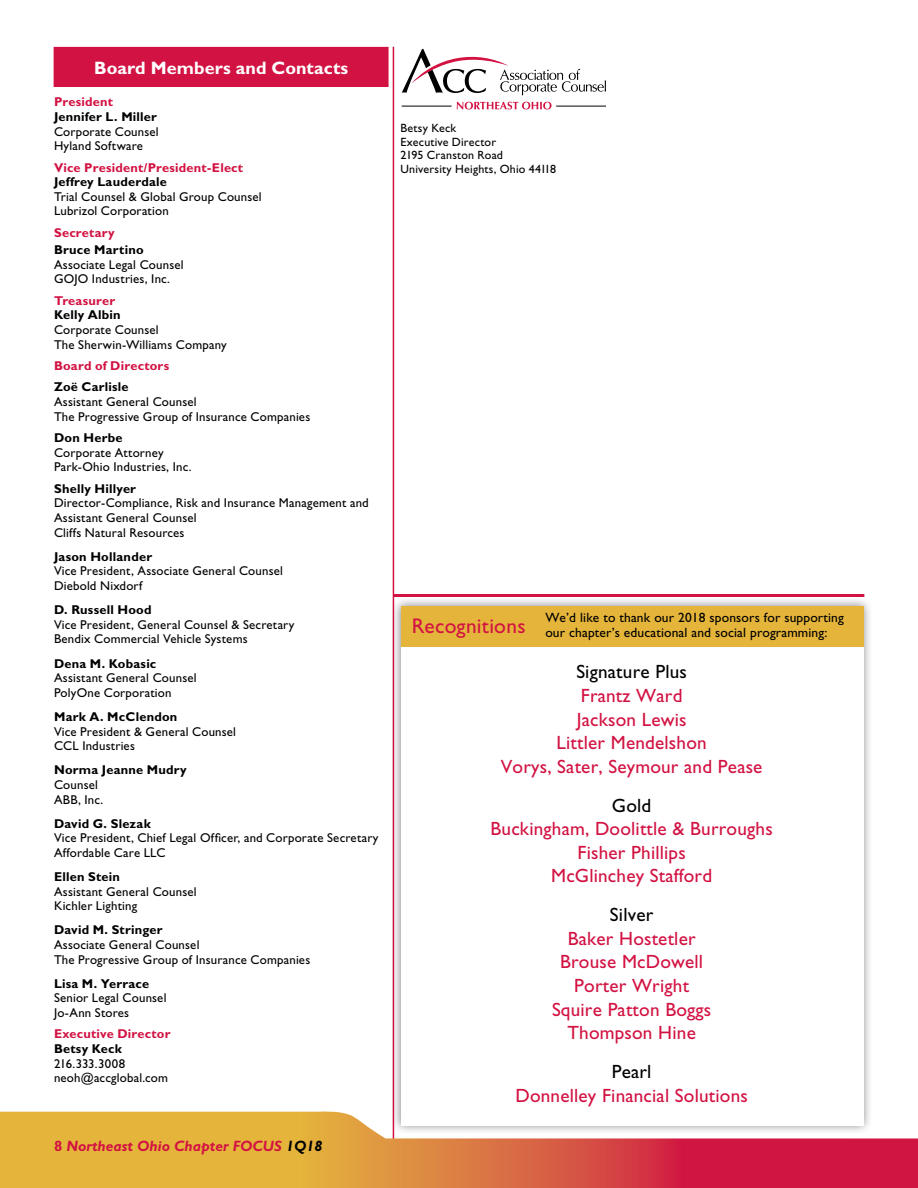
<style>
.page{position:relative;width:918px;height:1188px;background:#fff}
.page>*{position:absolute;margin:0;border:0;box-sizing:border-box;transform-origin:0 0}
.t1{font:21.3px "Gill Sans";letter-spacing:.015em;color:#d21242}
.t2{font:19.2px/23.5px "Gill Sans";letter-spacing:.01em;color:#d21242;text-align:center}
.t3{font:19.2px "Gill Sans";letter-spacing:.01em;color:#000}
.t4{font:700 18px "Gill Sans";letter-spacing:.005em;color:#fff}
.t5{font:italic 700 15px "Gill Sans";color:#d21242}
.t6{font:13.5px/15px "Gill Sans";letter-spacing:.01em;color:#000}
.t7{font:12.9px/14.5px "Gill Sans";letter-spacing:.015em;color:#000}
.t8{font:700 12.9px "Gill Sans";letter-spacing:.02em;color:#000}
.t9{font:700 12.9px "Gill Sans";letter-spacing:.015em;color:#d21242}
.t10{font:12px/13.5px "Gill Sans";letter-spacing:.02em;color:#000}
.s1{font-style:normal}
.s2{color:#000}
</style>
<div class="page">
<hr style="left:393px;top:594px;width:471px;height:3px;background:#d21242">
<hr style="left:393px;top:47px;width:1px;height:1096px;background:#d21242">
<svg style="left:0;top:1111px;width:918px;height:77px;background:#df834b"></svg>
<svg style="left:402px;top:49px;width:204px;height:46px"></svg>
<svg style="left:457px;top:102px;width:95px;height:7px"></svg>
<hr style="left:556px;top:106px;width:50px;height:1px;background:#000">
<hr style="left:402px;top:106px;width:50px;height:1px;background:#000">
<div style="left:54px;top:48px;width:334px;height:38px;background:#d21242"></div>
<div style="left:54px;top:47px;width:335px;height:40px;border:2px solid #d21242"></div>
<div style="left:391px;top:596px;width:483px;height:539px;background:#000;opacity:.47"></div>
<div style="left:401px;top:606px;width:463px;height:519px;background:#fff"></div>
<div style="left:401px;top:606px;width:463px;height:41px;background:#e5b53b"></div>
<h3 class="t4" style="left:94px;top:57px;width:256px">Board Members and Contacts</h3>
<p class="t9" style="left:54px;top:94px;width:61px">President</p>
<p class="t8" style="left:54px;top:109px;width:105px">Jennifer L. Miller</p>
<p class="t7" style="left:54px;top:124px;width:106px">Corporate Counsel<br>Hyland Software</p>
<p class="t9" style="left:54px;top:160px;width:191px">Vice President/President-Elect</p>
<p class="t8" style="left:54px;top:174px;width:115px">Jeffrey Lauderdale</p>
<p class="t7" style="left:54px;top:189px;width:209px">Trial Counsel &amp; Global Group Counsel<br>Lubrizol Corporation</p>
<p class="t9" style="left:54px;top:225px;width:62px">Secretary</p>
<p class="t8" style="left:54px;top:242px;width:91px">Bruce Martino</p>
<p class="t7" style="left:54px;top:257px;width:131px">Associate Legal Counsel<br>GOJO Industries, Inc.</p>
<p class="t9" style="left:54px;top:293px;width:63px">Treasurer</p>
<p class="t8" style="left:54px;top:307px;width:68px">Kelly Albin</p>
<p class="t7" style="left:54px;top:323px;width:174px">Corporate Counsel<br>The Sherwin-Williams Company</p>
<p class="t9" style="left:54px;top:358px;width:117px">Board of Directors</p>
<p class="t8" style="left:54px;top:379px;width:76px">Zoë Carlisle</p>
<p class="t7" style="left:54px;top:395px;width:258px">Assistant General Counsel<br>The Progressive Group of Insurance Companies</p>
<p class="t8" style="left:54px;top:430px;width:70px">Don Herbe</p>
<p class="t7" style="left:54px;top:445px;width:139px">Corporate Attorney<br>Park-Ohio Industries, Inc.</p>
<p class="t8" style="left:54px;top:481px;width:84px">Shelly Hillyer</p>
<p class="t7" style="left:54px;top:496px;width:316px">Director-Compliance, Risk and Insurance Management and<br>Assistant General Counsel<br>Cliffs Natural Resources</p>
<p class="t8" style="left:54px;top:549px;width:100px">Jason Hollander</p>
<p class="t7" style="left:54px;top:564px;width:230px">Vice President, Associate General Counsel<br>Diebold Nixdorf</p>
<p class="t8" style="left:54px;top:602px;width:99px">D. Russell Hood</p>
<p class="t7" style="left:54px;top:617px;width:242px">Vice President, General Counsel &amp; Secretary<br>Bendix Commercial Vehicle Systems</p>
<p class="t8" style="left:54px;top:656px;width:104px">Dena M. Kobasic</p>
<p class="t7" style="left:54px;top:671px;width:144px">Assistant General Counsel<br>PolyOne Corporation</p>
<p class="t8" style="left:54px;top:709px;width:125px">Mark A. McClendon</p>
<p class="t7" style="left:54px;top:724px;width:184px">Vice President &amp; General Counsel<br>CCL Industries</p>
<p class="t8" style="left:54px;top:762px;width:134px">Norma Jeanne Mudry</p>
<p class="t7" style="left:54px;top:777px;width:51px">Counsel<br>ABB, Inc.</p>
<p class="t8" style="left:54px;top:816px;width:98px">David G. Slezak</p>
<p class="t7" style="left:54px;top:831px;width:326px">Vice President, Chief Legal Officer, and Corporate Secretary<br>Affordable Care LLC</p>
<p class="t8" style="left:54px;top:869px;width:67px">Ellen Stein</p>
<p class="t7" style="left:54px;top:884px;width:144px">Assistant General Counsel<br>Kichler Lighting</p>
<p class="t8" style="left:54px;top:922px;width:110px">David M. Stringer</p>
<p class="t7" style="left:54px;top:938px;width:258px">Associate General Counsel<br>The Progressive Group of Insurance Companies</p>
<p class="t8" style="left:54px;top:976px;width:97px">Lisa M. Yerrace</p>
<p class="t7" style="left:54px;top:991px;width:114px">Senior Legal Counsel<br>Jo-Ann Stores</p>
<p class="t9" style="left:54px;top:1026px;width:118px">Executive Director</p>
<p class="t8" style="left:54px;top:1041px;width:70px">Betsy Keck</p>
<p class="t7" style="left:54px;top:1056px;width:116px">216.333.3008 neoh@accglobal.com</p>
<p class="t5" style="left:54px;top:1138px;width:270px"><span class="s1">8</span> Northeast Ohio Chapter FOCUS <span class="s2">1Q18</span></p>
<p class="t10" style="left:400px;top:121px;width:157px">Betsy Keck<br>Executive Director<br>2195 Cranston Road<br>University Heights, Ohio 44118</p>
<h1 class="t1" style="left:412px;top:613px;width:115px">Recognitions</h1>
<p class="t6" style="left:545px;top:611px;width:300px">We’d like to thank our 2018 sponsors for supporting our chapter’s educational and social programming:</p>
<h2 class="t3" style="left:576px;top:661px;width:112px">Signature Plus</h2>
<h2 class="t2" style="left:501px;top:684px;width:263px">Frantz Ward<br>Jackson Lewis<br>Littler Mendelshon<br>Vorys, Sater, Seymour and Pease</h2>
<h2 class="t3" style="left:612px;top:794px;width:41px">Gold</h2>
<h2 class="t2" style="left:491px;top:817px;width:284px">Buckingham, Doolittle &amp; Burroughs<br>Fisher Phillips<br>McGlinchey Stafford</h2>
<h2 class="t3" style="left:610px;top:904px;width:45px">Silver</h2>
<h2 class="t2" style="left:552px;top:927px;width:161px">Baker Hostetler<br>Brouse McDowell<br>Porter Wright<br>Squire Patton Boggs<br>Thompson Hine</h2>
<h2 class="t3" style="left:612px;top:1061px;width:41px">Pearl</h2>
<h2 class="t2" style="left:515px;top:1084px;width:234px">Donnelley Financial Solutions</h2>
</div>
